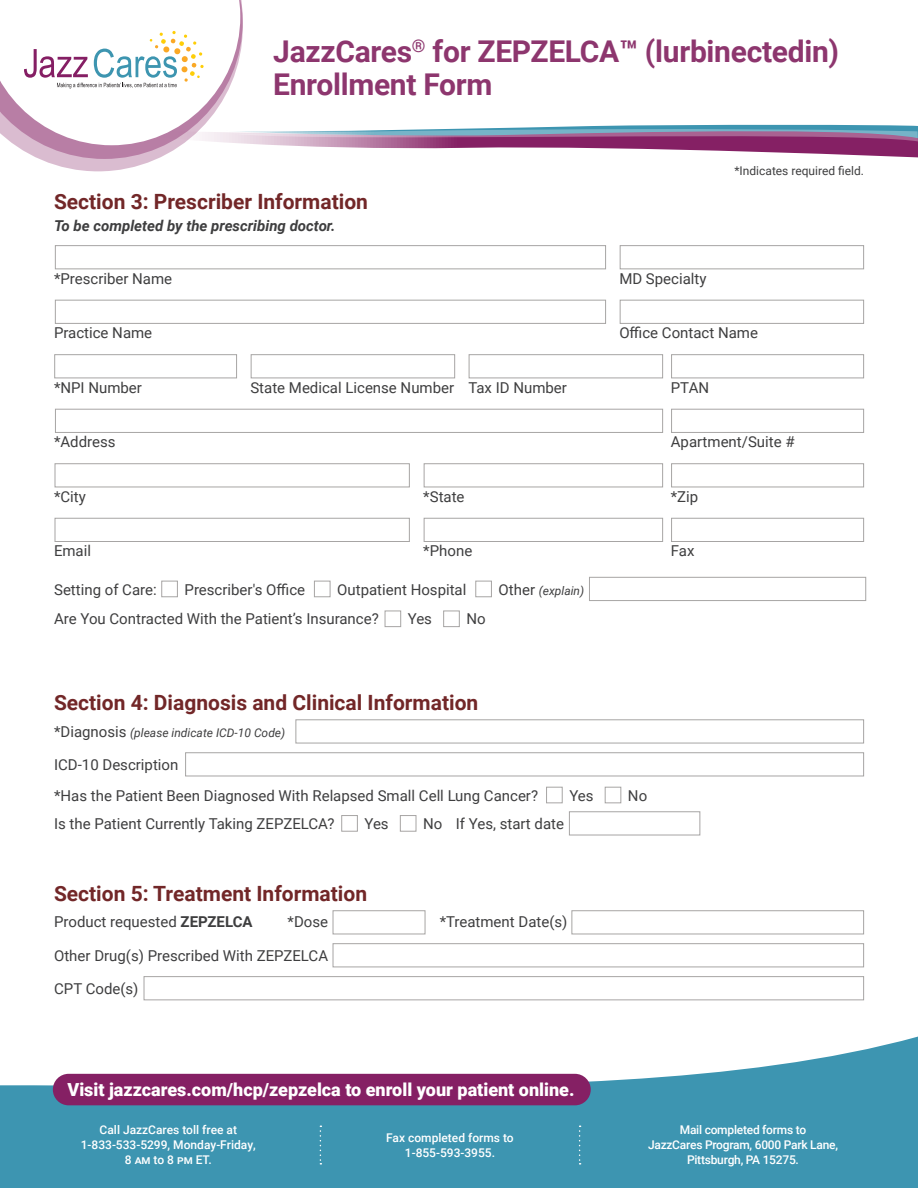
<style>
.page{position:relative;width:918px;height:1188px;background:#fff}
.page>*{position:absolute;margin:0;border:0;box-sizing:border-box;transform-origin:0 0}
.t1{font:700 30px/33px "Roboto";letter-spacing:-.01em;color:#8d366e}
.t2{font:700 21px "Roboto";color:#722728}
.t3{font:900 18px "Roboto";color:#fff}
.t4{font:15px "Roboto";color:#3e3e3f}
.t5{font:italic 700 15px "Roboto";color:#3e3e3f}
.t6{font:500 12px/15px "Roboto";letter-spacing:-.01em;color:#fff;text-align:center}
.t7{font:italic 12px "Roboto";color:#3e3e3f}
.t8{font:12px "Roboto";color:#3e3e3f}
.s1{font-style:normal;font-size:15px}
.s2{font-weight:700}
</style>
<div class="page">
<svg style="left:0;top:0;width:918px;height:171px"></svg>
<svg style="left:0;top:1037px;width:918px;height:151px;fill:#3d95b1"></svg>
<svg style="left:320px;top:1126px;width:1px;height:39px"></svg>
<svg style="left:579px;top:1126px;width:2px;height:39px"></svg>
<div style="left:53px;top:1074px;width:538px;height:31px;background:#852064;border-radius:16px"></div>
<div style="left:55px;top:245px;width:551px;height:24px;border:1px solid #a7a5a4"></div>
<div style="left:55px;top:300px;width:551px;height:24px;border:1px solid #a7a5a4"></div>
<div style="left:54px;top:354px;width:183px;height:24px;border:1px solid #a7a5a4"></div>
<div style="left:251px;top:354px;width:204px;height:24px;border:1px solid #a7a5a4"></div>
<div style="left:671px;top:354px;width:193px;height:24px;border:1px solid #a7a5a4"></div>
<div style="left:620px;top:300px;width:244px;height:24px;border:1px solid #a7a5a4"></div>
<div style="left:620px;top:245px;width:244px;height:24px;border:1px solid #a7a5a4"></div>
<div style="left:469px;top:354px;width:194px;height:24px;border:1px solid #a7a5a4"></div>
<div style="left:55px;top:409px;width:608px;height:24px;border:1px solid #a7a5a4"></div>
<div style="left:55px;top:463px;width:355px;height:24px;border:1px solid #a7a5a4"></div>
<div style="left:671px;top:409px;width:193px;height:24px;border:1px solid #a7a5a4"></div>
<div style="left:424px;top:463px;width:239px;height:24px;border:1px solid #a7a5a4"></div>
<div style="left:671px;top:463px;width:193px;height:24px;border:1px solid #a7a5a4"></div>
<div style="left:55px;top:518px;width:355px;height:24px;border:1px solid #a7a5a4"></div>
<div style="left:424px;top:518px;width:239px;height:24px;border:1px solid #a7a5a4"></div>
<div style="left:671px;top:518px;width:193px;height:24px;border:1px solid #a7a5a4"></div>
<div style="left:385px;top:611px;width:16px;height:16px;border:1px solid #a7a5a4"></div>
<div style="left:443px;top:611px;width:17px;height:16px;border:1px solid #a7a5a4"></div>
<div style="left:161px;top:581px;width:17px;height:16px;border:1px solid #a7a5a4"></div>
<div style="left:314px;top:581px;width:16px;height:16px;border:1px solid #a7a5a4"></div>
<div style="left:475px;top:581px;width:17px;height:16px;border:1px solid #a7a5a4"></div>
<div style="left:589px;top:577px;width:277px;height:24px;border:1px solid #a7a5a4"></div>
<div style="left:333px;top:910px;width:92px;height:24px;border:1px solid #a7a5a4"></div>
<div style="left:572px;top:910px;width:292px;height:24px;border:1px solid #a7a5a4"></div>
<div style="left:333px;top:943px;width:531px;height:24px;border:1px solid #a7a5a4"></div>
<div style="left:144px;top:976px;width:720px;height:24px;border:1px solid #a7a5a4"></div>
<div style="left:546px;top:787px;width:17px;height:16px;border:1px solid #a7a5a4"></div>
<div style="left:605px;top:787px;width:16px;height:16px;border:1px solid #a7a5a4"></div>
<div style="left:296px;top:719px;width:568px;height:24px;border:1px solid #a7a5a4"></div>
<div style="left:185px;top:752px;width:679px;height:24px;border:1px solid #a7a5a4"></div>
<div style="left:341px;top:815px;width:17px;height:17px;border:1px solid #a7a5a4"></div>
<div style="left:400px;top:815px;width:16px;height:17px;border:1px solid #a7a5a4"></div>
<div style="left:569px;top:811px;width:131px;height:24px;border:1px solid #a7a5a4"></div>
<p class="t1" style="left:273px;top:33px;width:567px">JazzCares<sup>®</sup> for ZEPZELCA™ (lurbinectedin)<br>Enrollment Form</p>
<p class="t2" style="left:54px;top:187px;width:316px">Section 3: Prescriber Information</p>
<p class="t5" style="left:54px;top:215px;width:283px">To be completed by the prescribing doctor.</p>
<p class="t4" style="left:54px;top:268px;width:120px">*Prescriber Name</p>
<p class="t4" style="left:54px;top:322px;width:100px">Practice Name</p>
<p class="t8" style="left:734px;top:163px;width:131px">*Indicates required field.</p>
<p class="t4" style="left:619px;top:268px;width:89px">MD Specialty</p>
<p class="t4" style="left:619px;top:322px;width:140px">Office Contact Name</p>
<p class="t4" style="left:54px;top:377px;width:89px">*NPI Number</p>
<p class="t4" style="left:250px;top:377px;width:205px">State Medical License Number</p>
<p class="t4" style="left:671px;top:377px;width:40px">PTAN</p>
<p class="t4" style="left:468px;top:377px;width:100px">Tax ID Number</p>
<p class="t4" style="left:54px;top:431px;width:63px">*Address</p>
<p class="t4" style="left:54px;top:486px;width:33px">*City</p>
<p class="t4" style="left:671px;top:431px;width:125px">Apartment/Suite #</p>
<p class="t4" style="left:423px;top:486px;width:43px">*State</p>
<p class="t4" style="left:671px;top:486px;width:29px">*Zip</p>
<p class="t4" style="left:54px;top:541px;width:39px">Email</p>
<p class="t4" style="left:423px;top:541px;width:50px">*Phone</p>
<p class="t4" style="left:671px;top:541px;width:25px">Fax</p>
<p class="t4" style="left:54px;top:579px;width:104px">Setting of Care:</p>
<p class="t4" style="left:185px;top:579px;width:122px">Prescriber's Office</p>
<p class="t4" style="left:337px;top:579px;width:131px">Outpatient Hospital</p>
<p class="t7" style="left:499px;top:582px;width:87px"><span class="s1">Other</span> (explain)</p>
<p class="t4" style="left:54px;top:609px;width:326px">Are You Contracted With the Patient’s Insurance?</p>
<p class="t4" style="left:408px;top:609px;width:26px">Yes</p>
<p class="t4" style="left:466px;top:609px;width:21px">No</p>
<p class="t2" style="left:54px;top:688px;width:426px">Section 4: Diagnosis and Clinical Information</p>
<p class="t7" style="left:54px;top:724px;width:233px"><span class="s1">*Diagnosis</span> (please indicate ICD-10 Code)</p>
<p class="t4" style="left:54px;top:754px;width:126px">ICD-10 Description</p>
<p class="t4" style="left:54px;top:785px;width:486px">*Has the Patient Been Diagnosed With Relapsed Small Cell Lung Cancer?</p>
<p class="t4" style="left:569px;top:785px;width:26px">Yes</p>
<p class="t4" style="left:628px;top:785px;width:21px">No</p>
<p class="t4" style="left:54px;top:813px;width:282px">Is the Patient Currently Taking ZEPZELCA?</p>
<p class="t4" style="left:365px;top:813px;width:26px">Yes</p>
<p class="t4" style="left:423px;top:813px;width:21px">No</p>
<p class="t4" style="left:456px;top:813px;width:110px">If Yes, start date</p>
<p class="t2" style="left:54px;top:879px;width:315px">Section 5: Treatment Information</p>
<p class="t4" style="left:54px;top:912px;width:200px">Product requested <span class="s2">ZEPZELCA</span></p>
<p class="t4" style="left:288px;top:912px;width:42px">*Dose</p>
<p class="t4" style="left:440px;top:912px;width:129px">*Treatment Date(s)</p>
<p class="t4" style="left:54px;top:945px;width:276px">Other Drug(s) Prescribed With ZEPZELCA</p>
<p class="t4" style="left:54px;top:978px;width:86px">CPT Code(s)</p>
<p class="t3" style="left:67px;top:1077px;width:509px">Visit jazzcares.com/hcp/zepzelca to enroll your patient online.</p>
<p class="t6" style="left:81px;top:1122px;width:176px">Call JazzCares toll free at<br>1-833-533-5299, Monday-Friday,<br>8 am to 8 pm ET.</p>
<p class="t6" style="left:648px;top:1122px;width:191px">Mail completed forms to<br>JazzCares Program, 6000 Park Lane,<br>Pittsburgh, PA 15275.</p>
<p class="t6" style="left:386px;top:1129px;width:129px">Fax completed forms to<br>1-855-593-3955.</p>
</div>
